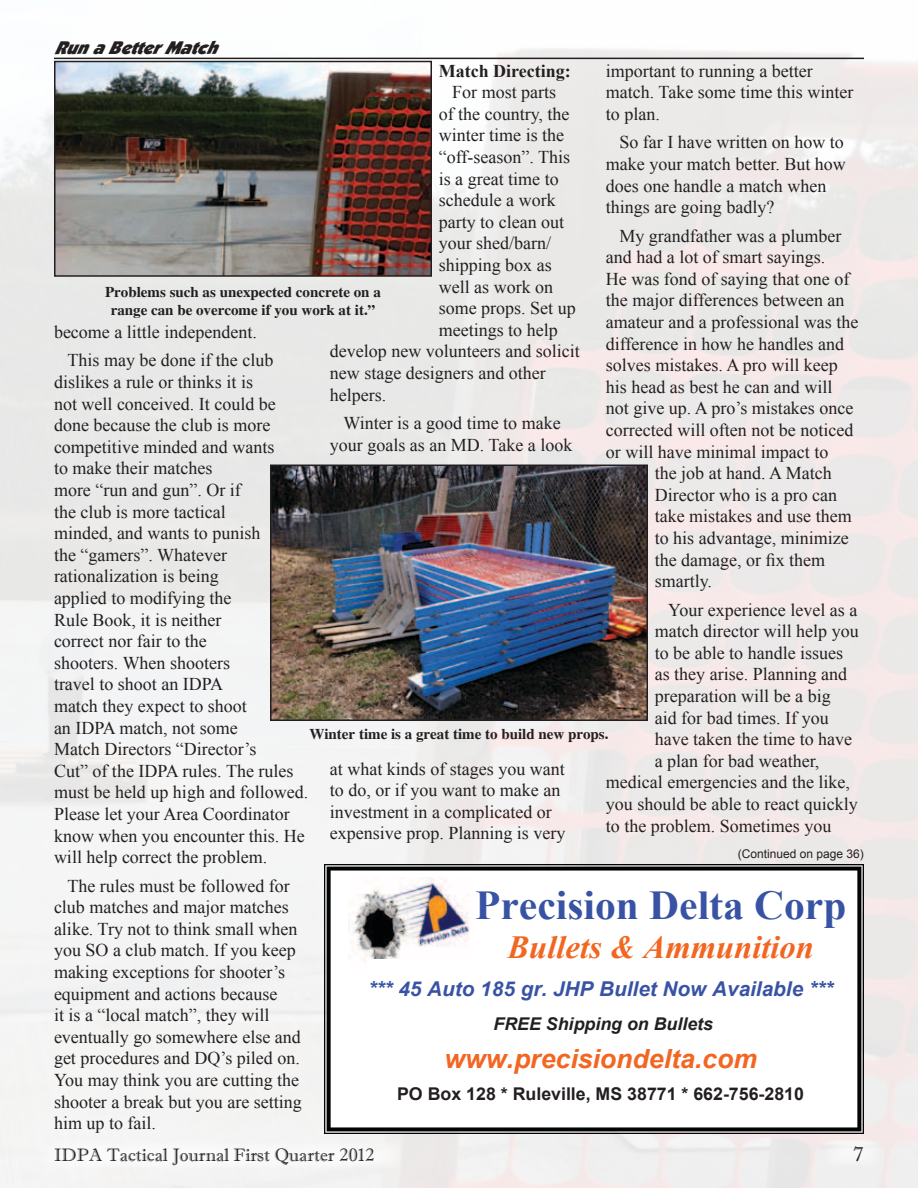
<style>
.page{position:relative;width:918px;height:1188px;background:#fff}
.page>*{position:absolute;margin:0;border:0;box-sizing:border-box;transform-origin:0 0}
.t1{font:700 40.95px "Times New Roman";color:#3953a4}
.t2{font:italic 700 32.25px "Times New Roman";color:#f26622}
.t3{font:italic 700 26.4px "Arial";color:#f26622}
.t4{font:21px "Imprint MT Shadow";color:#231f20}
.t5{font:italic 700 20.4px "Arial";color:#3953a4}
.t6{font:18px/21.6px "Times New Roman";color:#231f20}
.t7{font:18px "Imprint MT Shadow";color:#231f20}
.t8{font:700 18px "Times New Roman";color:#231f20}
.t9{font:italic 18px "Boulder";color:#231f20}
.t10{font:700 17.55px "Arial";color:#231f20}
.t11{font:italic 700 17.55px "Arial";color:#231f20}
.t12{font:700 15px/18px "Times";color:#231f20;text-align:center}
.t13{font:12px "Arial";color:#231f20}
</style>
<div class="page">
<hr style="left:54px;top:58px;width:810px;height:1px;background:#231f20">
<img style="left:273px;top:468px;width:372px;height:250px">
<div style="left:270px;top:465px;width:378px;height:256px;border:2px solid #231f20"></div>
<img style="left:57px;top:64px;width:372px;height:210px">
<div style="left:54px;top:61px;width:378px;height:216px;border:2px solid #231f20"></div>
<svg style="left:324px;top:864px;width:540px;height:270px"></svg>
<img style="left:349px;top:877px;width:125px;height:92px">
<div style="left:474px;top:880px;width:373px;height:80px;background:#fff"></div>
<div style="left:367px;top:960px;width:467px;height:158px;background:#fff"></div>
<div style="left:44px;top:1142px;width:358px;height:27px;background:#f9f9f8"></div>
<div style="left:826px;top:1140px;width:54px;height:27px;background:#f5f4f4"></div>
<p class="t9" style="left:54px;top:37px;width:174px">RunaBetterMatch</p>
<p class="t8" style="left:439px;top:58px;width:134px">Match Directing:</p>
<p class="t6" style="left:452px;top:81px;width:106px">For most parts</p>
<p class="t6" style="left:439px;top:103px;width:132px">of the country, the</p>
<p class="t6" style="left:439px;top:124px;width:127px">winter time is the</p>
<p class="t6" style="left:439px;top:146px;width:133px">“off-season”. This</p>
<p class="t6" style="left:439px;top:167px;width:121px">is a great time to</p>
<p class="t6" style="left:439px;top:189px;width:118px">schedule a work</p>
<p class="t6" style="left:439px;top:211px;width:127px">party to clean out</p>
<p class="t6" style="left:439px;top:232px;width:114px">your shed/barn/</p>
<p class="t6" style="left:439px;top:254px;width:115px">shipping box as</p>
<p class="t6" style="left:439px;top:275px;width:116px">well as work on</p>
<p class="t6" style="left:439px;top:297px;width:138px">some props. Set up</p>
<p class="t6" style="left:439px;top:319px;width:120px">meetings to help</p>
<p class="t6" style="left:330px;top:340px;width:251px">develop new volunteers and solicit</p>
<p class="t6" style="left:330px;top:362px;width:217px">new stage designers and other</p>
<p class="t6" style="left:330px;top:383px;width:58px">helpers.</p>
<p class="t6" style="left:330px;top:412px;width:244px;text-align:center">Winter is a good time to make your goals as an MD. Take a look</p>
<p class="t6" style="left:606px;top:60px;width:249px">important to running a better match. Take some time this winter to plan.</p>
<p class="t6" style="left:606px;top:131px;width:241px;text-indent:14px">So far I have written on how to make your match better. But how does one handle a match when things are going badly?</p>
<p class="t6" style="left:606px;top:224px;width:254px;text-indent:14px">My grandfather was a plumber and had a lot of smart sayings.<br>He was fond of saying that one of the major differences between an amateur and a professional was the difference in how he handles and solves mistakes. A pro will keep his head as best he can and will not give up. A pro’s mistakes once corrected will often not be noticed or will have minimal impact to</p>
<p class="t6" style="left:655px;top:462px;width:198px">the job at hand. A Match<br>Director who is a pro can take mistakes and use them to his advantage, minimize the damage, or fix them smartly.</p>
<p class="t6" style="left:668px;top:598px;width:191px">Your experience level as a</p>
<p class="t6" style="left:655px;top:620px;width:205px">match director will help you</p>
<p class="t6" style="left:655px;top:642px;width:190px">to be able to handle issues</p>
<p class="t6" style="left:655px;top:663px;width:194px">as they arise. Planning and</p>
<p class="t6" style="left:655px;top:685px;width:177px">preparation will be a big</p>
<p class="t6" style="left:655px;top:706px;width:175px">aid for bad times. If you</p>
<p class="t6" style="left:655px;top:728px;width:199px">have taken the time to have</p>
<p class="t6" style="left:655px;top:750px;width:166px">a plan for bad weather,</p>
<p class="t6" style="left:606px;top:771px;width:246px">medical emergencies and the like,</p>
<p class="t6" style="left:606px;top:793px;width:253px">you should be able to react quickly</p>
<p class="t6" style="left:606px;top:814px;width:227px">to the problem. Sometimes you</p>
<p class="t12" style="left:105px;top:283px;width:277px">Problems such as unexpected concrete on a range can be overcome if you work at it.”</p>
<p class="t6" style="left:68px;top:318px;width:207px;line-height:28.3px;text-indent:-14px">become a little independent.<br>This may be done if the club</p>
<p class="t6" style="left:54px;top:371px;width:256px">dislikes a rule or thinks it is<br>not well conceived. It could be done because the club is more competitive minded and wants<br>to make their matches<br>more “run and gun”. Or if<br>the club is more tactical<br>minded, and wants to punish<br>the “gamers”. Whatever rationalization is being<br>applied to modifying the<br>Rule Book, it is neither<br>correct nor fair to the<br>shooters. When shooters<br>travel to shoot an IDPA<br>match they expect to shoot<br>an IDPA match, not some<br>Match Directors “Director’s<br>Cut” of the IDPA rules. The rules must be held up high and followed.<br>Please let your Area Coordinator know when you encounter this. He will help correct the problem.</p>
<p class="t6" style="left:54px;top:874px;width:249px;text-indent:14px">The rules must be followed for club matches and major matches alike. Try not to think small when you SO a club match. If you keep making exceptions for shooter’s equipment and actions because<br>it is a “local match”, they will eventually go somewhere else and get procedures and DQ’s piled on.<br>You may think you are cutting the shooter a break but you are setting him up to fail.</p>
<p class="t12" style="left:309px;top:725px;width:301px">Winter time is a great time to build new props.</p>
<p class="t6" style="left:330px;top:757px;width:237px">at what kinds of stages you want to do, or if you want to make an investment in a complicated or expensive prop. Planning is very</p>
<p class="t13" style="left:738px;top:846px;width:128px">(Continued on page 36)</p>
<h1 class="t1" style="left:475px;top:877px;width:373px">Precision Delta Corp</h1>
<h2 class="t2" style="left:508px;top:924px;width:308px">Bullets &amp; Ammunition</h2>
<p class="t5" style="left:368px;top:975px;width:466px">*** 45 Auto 185 gr. JHP Bullet Now Available ***</p>
<p class="t11" style="left:494px;top:1012px;width:221px">FREE Shipping on Bullets</p>
<h3 class="t3" style="left:444px;top:1042px;width:314px">www.precisiondelta.com</h3>
<p class="t10" style="left:397px;top:1083px;width:408px">PO Box 128 * Ruleville, MS 38771 * 662-756-2810</p>
<p class="t7" style="left:54px;top:1144px;width:322px">IDPA Tactical Journal First Quarter 2012</p>
<p class="t4" style="left:853px;top:1141px;width:12px">7</p>
</div>
